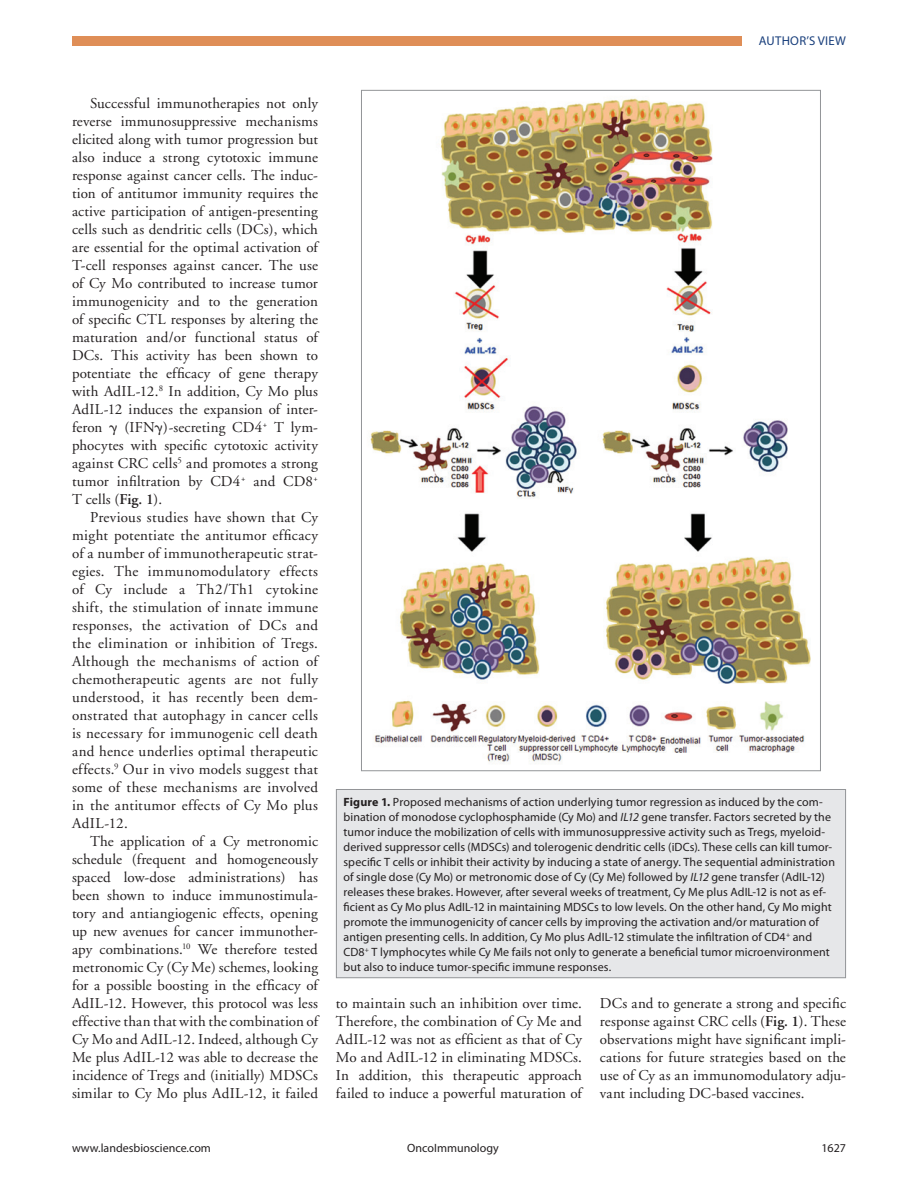
<style>
.page{position:relative;width:918px;height:1188px;background:#fff}
.page>*{position:absolute;margin:0;border:0;box-sizing:border-box;transform-origin:0 0}
.t1{font:15px/18px "Adobe Garamond";letter-spacing:.01em;color:#231f20;text-align:justify}
.t2{font:12.75px "Myriad Pro";letter-spacing:.02em;color:#193f7c}
.t3{font:12px/15px "Myriad Pro";letter-spacing:.01em;color:#231f20}
.s1{font-family:"Universal Std Greekw Math Pi"}
.s2{font-weight:600}
.s3{font-weight:700}
.s4{font-style:italic}
</style>
<div class="page">
<div style="left:72px;top:36px;width:669px;height:10px;background:#df8e57"></div>
<img style="left:370px;top:98px;width:441px;height:664px">
<div style="left:336px;top:789px;width:510px;height:189px;background:#e6e7e9"></div>
<div style="left:336px;top:789px;width:510px;height:189px;border:1px solid #939598"></div>
<p class="t2" style="left:759px;top:32px;width:88px">Author’s View</p>
<p class="t1" style="left:72px;top:95px;width:248px;text-indent:18px">Successful immunotherapies not only reverse immunosuppressive mechanisms elicited along with tumor progression but also induce a strong cytotoxic immune response against cancer cells. The induc&shy;tion of antitumor immunity requires the active participation of antigen-presenting cells such as dendritic cells (DCs), which are essential for the optimal activation of T-cell responses against cancer. The use of Cy Mo contributed to increase tumor immunogenicity and to the generation of specific CTL responses by altering the maturation and/or functional status of DCs. This activity has been shown to potentiate the efficacy of gene therapy with AdIL-12.<sup>8</sup> In addition, Cy Mo plus AdIL-12 induces the expansion of inter&shy;feron <span class="s1">γ</span> (IFN<span class="s1">γ</span>)-secreting CD4<sup>+</sup> T lym&shy;phocytes with specific cytotoxic activity against CRC cells<sup>5</sup> and promotes a strong tumor infiltration by CD4<sup>+</sup> and CD8<sup>+ </sup>T cells (<span class="s2">Fig. 1</span>).</p>
<p class="t1" style="left:72px;top:509px;width:247px;text-indent:18px">Previous studies have shown that Cy might potentiate the antitumor efficacy of a number of immunotherapeutic strat&shy;egies. The immunomodulatory effects of Cy include a Th2/Th1 cytokine shift, the stimulation of innate immune responses, the activation of DCs and the elimination or inhibition of Tregs.<br>Although the mechanisms of action of chemotherapeutic agents are not fully understood, it has recently been dem&shy;onstrated that autophagy in cancer cells is necessary for immunogenic cell death and hence underlies optimal therapeutic effects.<sup>9</sup> Our in vivo models suggest that some of these mechanisms are involved in the antitumor effects of Cy Mo plus AdIL-12.</p>
<p class="t1" style="left:72px;top:833px;width:248px;text-indent:18px">The application of a Cy metronomic schedule (frequent and homogeneously spaced low-dose administrations) has been shown to induce immunostimula&shy;tory and antiangiogenic effects, opening up new avenues for cancer immunother&shy;apy combinations.<sup>10</sup> We therefore tested metronomic Cy (Cy Me) schemes, looking for a possible boosting in the efficacy of AdIL-12. However, this protocol was less effective than that with the combination of Cy Mo and AdIL-12. Indeed, although Cy Me plus AdIL-12 was able to decrease the incidence of Tregs and (initially) MDSCs similar to Cy Mo plus AdIL-12, it failed</p>
<p class="t3" style="left:344px;top:794px;width:493px"><span class="s3">Figure 1.</span> Proposed mechanisms of action underlying tumor regression as induced by the com&shy;bination of monodose cyclophosphamide (Cy Mo) and <span class="s4">IL12</span> gene transfer. Factors secreted by the tumor induce the mobilization of cells with immunosuppressive activity such as Tregs, myeloid&shy;derived suppressor cells (MDSCs) and tolerogenic dendritic cells (iDCs). These cells can kill tumor&shy;specific T cells or inhibit their activity by inducing a state of anergy. The sequential administration of single dose (Cy Mo) or metronomic dose of Cy (Cy Me) followed by <span class="s4">IL12</span> gene transfer (AdIL-12) releases these brakes. H owever, after several weeks of treatment, Cy Me plus AdIL-12 is not as ef&shy;ficient as Cy Mo plus AdIL-12 in maintaining MDSCs to low levels. On the other hand, Cy Mo might promote the immunogenicity of cancer cells by improving the activation and/or maturation of antigen presenting cells. In addition, Cy Mo plus AdIL-12 stimulate the infiltration of CD4<sup>+</sup> and CD8<sup>+</sup> T lymphocytes while Cy Me fails not only to generate a beneficial tumor microenvironment but also to induce tumor-specific immune responses.</p>
<p class="t1" style="left:336px;top:995px;width:247px">to maintain such an inhibition over time.<br>Therefore, the combination of Cy Me and AdIL-12 was not as efficient as that of Cy Mo and AdIL-12 in eliminating MDSCs.<br>In addition, this therapeutic approach failed to induce a powerful maturation of</p>
<p class="t1" style="left:600px;top:995px;width:248px">DCs and to generate a strong and specific response against CRC cells (<span class="s2">Fig. 1</span>). These observations might have significant impli&shy;cations for future strategies based on the use of Cy as an immunomodulatory adju&shy;vant including DC-based vaccines.</p>
<p class="t3" style="left:72px;top:1140px;width:140px">www.landesbioscience.com</p>
<p class="t3" style="left:407px;top:1140px;width:93px">OncoImmunology</p>
<p class="t3" style="left:821px;top:1140px;width:26px">1627</p>
</div>
